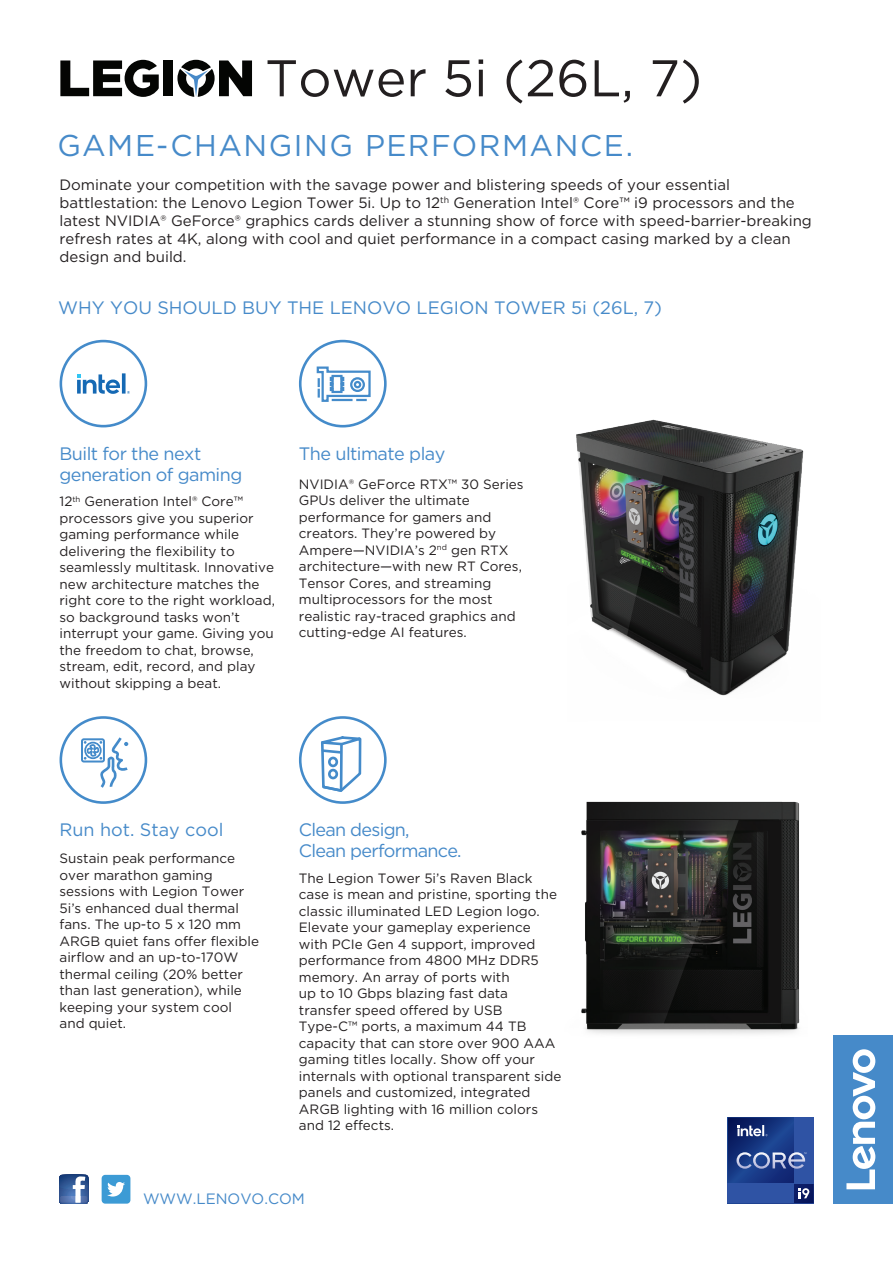
<style>
.page{position:relative;width:893px;height:1263px;background:#fff}
.page>*{position:absolute;margin:0;border:0;box-sizing:border-box;transform-origin:0 0}
.t1{font:51.45px "Gotham";color:#231f20}
.t2{font:30px "Gotham";letter-spacing:.05em;color:#468ac9}
.t3{font:18px/21px "Gotham";letter-spacing:-.03em;color:#468ac9}
.t4{font:18px "Gotham";color:#468ac9}
.t5{font:15px/18px "Gotham";color:#231f20}
.t6{font:15px "Gotham";color:#468ac9}
.t7{font:13.5px/16.5px "Gotham";color:#231f20}
</style>
<div class="page">
<div style="left:102px;top:1175px;width:28px;height:28px;background:#3c9bd5;border-radius:4px"></div>
<svg style="left:107px;top:1182px;width:18px;height:14px"></svg>
<svg style="left:60px;top:1175px;width:28px;height:28px"></svg>
<svg style="left:60px;top:60px;width:99px;height:37px"></svg>
<div style="left:163px;top:60px;width:10px;height:36px;background:#040503"></div>
<svg style="left:177px;top:60px;width:75px;height:37px"></svg>
<svg style="left:728px;top:1117px;width:86px;height:86px;background:#2f4c93"></svg>
<div style="left:833px;top:1035px;width:60px;height:168px;background:#468ac9"></div>
<svg style="left:846px;top:1049px;width:29px;height:140px"></svg>
<img style="left:576px;top:419px;width:228px;height:277px">
<img style="left:581px;top:801px;width:219px;height:233px">
<div style="left:299px;top:340px;width:88px;height:87px;border:3px solid #448bca;border-radius:50%"></div>
<svg style="left:316px;top:366px;width:55px;height:36px"></svg>
<svg style="left:299px;top:716px;width:88px;height:88px"></svg>
<svg style="left:81px;top:737px;width:47px;height:51px"></svg>
<div style="left:60px;top:716px;width:87px;height:88px;border:3px solid #448bca;border-radius:50%"></div>
<div style="left:59px;top:340px;width:88px;height:88px;border:3px solid #448bca;border-radius:50%"></div>
<svg style="left:77px;top:373px;width:53px;height:21px"></svg>
<h1 class="t1" style="left:265px;top:45px;width:439px">Tower 5i (26L, 7)</h1>
<h2 class="t2" style="left:58px;top:126px;width:577px">GAME-CHANGING PERFORMANCE.</h2>
<p class="t5" style="left:60px;top:175px;width:754px">Dominate your competition with the savage power and blistering speeds of your essential battlestation: the Lenovo Legion Tower 5i. Up to 12<sup>th</sup> Generation Intel® Core™ i9 processors and the latest NVIDIA® GeForce® graphics cards deliver a stunning show of force with speed-barrier-breaking refresh rates at 4K, along with cool and quiet performance in a compact casing marked by a clean design and build.</p>
<h3 class="t4" style="left:58px;top:296px;width:605px">WHY YOU SHOULD BUY THE LENOVO LEGION TOWER 5i (26L, 7)</h3>
<h3 class="t3" style="left:60px;top:443px;width:184px">Built for the next generation of gaming</h3>
<p class="t7" style="left:60px;top:493px;width:217px">12<sup>th</sup> Generation Intel® Core™ processors give you superior gaming performance while delivering the flexibility to seamlessly multitask. Innovative new architecture matches the right core to the right workload, so background tasks won’t interrupt your game. Giving you the freedom to chat, browse, stream, edit, record, and play without skipping a beat.</p>
<h3 class="t3" style="left:299px;top:443px;width:148px">The ultimate play</h3>
<p class="t7" style="left:299px;top:475px;width:226px">NVIDIA® GeForce RTX™ 30 Series<br>GPUs deliver the ultimate performance for gamers and creators. They’re powered by<br>Ampere—NVIDIA’s 2<sup>nd</sup> gen RTX architecture—with new RT Cores,<br>Tensor Cores, and streaming multiprocessors for the most realistic ray-traced graphics and cutting-edge AI features.</p>
<h3 class="t4" style="left:60px;top:818px;width:165px">Run hot. Stay cool</h3>
<p class="t7" style="left:60px;top:850px;width:201px">Sustain peak performance over marathon gaming sessions with Legion Tower<br>5i’s enhanced dual thermal fans. The up-to 5 x 120 mm<br>ARGB quiet fans offer flexible airflow and an up-to-170W thermal ceiling (20% better than last generation), while keeping your system cool and quiet.</p>
<h3 class="t3" style="left:299px;top:819px;width:164px">Clean design,<br>Clean performance.</h3>
<p class="t7" style="left:299px;top:869px;width:264px">The Legion Tower 5i’s Raven Black case is mean and pristine, sporting the classic illuminated LED Legion logo.<br>Elevate your gameplay experience with PCIe Gen 4 support, improved performance from 4800 MHz DDR5 memory. An array of ports with<br>up to 10 Gbps blazing fast data transfer speed offered by USB<br>Type-C™ ports, a maximum 44 TB capacity that can store over 900 AAA gaming titles locally. Show off your internals with optional transparent side panels and customized, integrated<br>ARGB lighting with 16 million colors and 12 effects.</p>
<p class="t6" style="left:143px;top:1188px;width:163px">WWW.LENOVO.COM</p>
</div>
